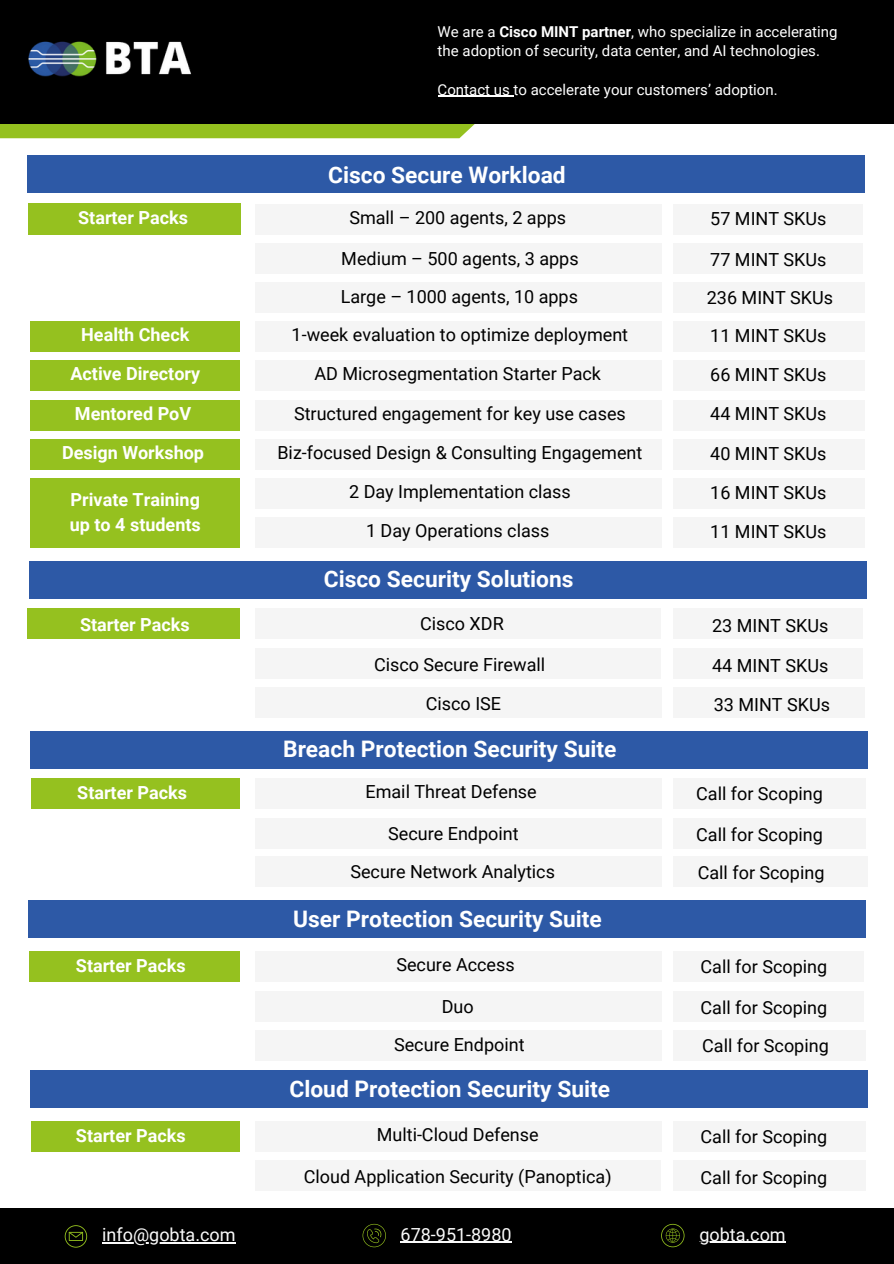
<style>
.page{position:relative;width:894px;height:1264px;background:#fff}
.page>*{position:absolute;margin:0;border:0;box-sizing:border-box;transform-origin:0 0}
.t1{font:700 22.8px "Roboto";color:#fff}
.t2{font:18px "Roboto";color:#000}
.t3{font:700 18px/24.8px "Roboto";color:#fff}
.t4{font:18px "Roboto";color:#fafafa}
.t5{font:15px/19.2px "Roboto";color:#fff}
.s1{font-weight:700}
</style>
<div class="page">
<div style="left:0;top:124px;width:475px;height:14px;background:#95c11f"></div>
<div style="left:0;top:0;width:893px;height:124px;background:#000"></div>
<div style="left:0;top:1208px;width:893px;height:55px;background:#000"></div>
<svg style="left:661px;top:1223px;width:23px;height:24px"></svg>
<svg style="left:362px;top:1223px;width:24px;height:24px"></svg>
<svg style="left:65px;top:1225px;width:22px;height:22px"></svg>
<hr style="left:699px;top:1241px;width:86px;height:1px;background:#fafafa">
<hr style="left:400px;top:1241px;width:111px;height:1px;background:#fafafa">
<hr style="left:102px;top:1242px;width:134px;height:1px;background:#fafafa">
<div style="left:27px;top:155px;width:837px;height:38px;background:#2d59a6"></div>
<div style="left:673px;top:204px;width:189px;height:30px;background:#f5f5f5"></div>
<div style="left:255px;top:204px;width:406px;height:30px;background:#f5f5f5"></div>
<div style="left:28px;top:204px;width:212px;height:30px;background:#95c11f"></div>
<div style="left:673px;top:243px;width:189px;height:30px;background:#f5f5f5"></div>
<div style="left:255px;top:243px;width:406px;height:30px;background:#f5f5f5"></div>
<div style="left:673px;top:282px;width:191px;height:30px;background:#f5f5f5"></div>
<div style="left:255px;top:282px;width:406px;height:30px;background:#f5f5f5"></div>
<div style="left:673px;top:322px;width:191px;height:30px;background:#f5f5f5"></div>
<div style="left:255px;top:322px;width:406px;height:30px;background:#f5f5f5"></div>
<div style="left:30px;top:322px;width:210px;height:30px;background:#95c11f"></div>
<div style="left:673px;top:361px;width:191px;height:30px;background:#f5f5f5"></div>
<div style="left:255px;top:361px;width:406px;height:30px;background:#f5f5f5"></div>
<div style="left:30px;top:361px;width:210px;height:30px;background:#95c11f"></div>
<div style="left:673px;top:400px;width:191px;height:30px;background:#f5f5f5"></div>
<div style="left:255px;top:400px;width:406px;height:30px;background:#f5f5f5"></div>
<div style="left:30px;top:400px;width:210px;height:30px;background:#95c11f"></div>
<div style="left:673px;top:439px;width:191px;height:30px;background:#f5f5f5"></div>
<div style="left:255px;top:439px;width:406px;height:30px;background:#f5f5f5"></div>
<div style="left:30px;top:439px;width:210px;height:30px;background:#95c11f"></div>
<div style="left:673px;top:478px;width:191px;height:30px;background:#f5f5f5"></div>
<div style="left:255px;top:478px;width:406px;height:30px;background:#f5f5f5"></div>
<div style="left:30px;top:478px;width:210px;height:69px;background:#95c11f"></div>
<div style="left:673px;top:517px;width:191px;height:30px;background:#f5f5f5"></div>
<div style="left:255px;top:517px;width:406px;height:30px;background:#f5f5f5"></div>
<div style="left:29px;top:561px;width:837px;height:37px;background:#2d59a6"></div>
<div style="left:673px;top:609px;width:189px;height:30px;background:#f5f5f5"></div>
<div style="left:255px;top:609px;width:405px;height:30px;background:#f5f5f5"></div>
<div style="left:28px;top:609px;width:212px;height:30px;background:#95c11f"></div>
<div style="left:673px;top:648px;width:189px;height:30px;background:#f5f5f5"></div>
<div style="left:255px;top:648px;width:405px;height:30px;background:#f5f5f5"></div>
<div style="left:673px;top:687px;width:191px;height:30px;background:#f5f5f5"></div>
<div style="left:255px;top:687px;width:406px;height:30px;background:#f5f5f5"></div>
<div style="left:30px;top:730px;width:837px;height:38px;background:#2d59a6"></div>
<div style="left:673px;top:778px;width:192px;height:30px;background:#f5f5f5"></div>
<div style="left:255px;top:778px;width:406px;height:30px;background:#f5f5f5"></div>
<div style="left:31px;top:778px;width:209px;height:30px;background:#95c11f"></div>
<div style="left:673px;top:818px;width:192px;height:30px;background:#f5f5f5"></div>
<div style="left:255px;top:818px;width:406px;height:30px;background:#f5f5f5"></div>
<div style="left:673px;top:857px;width:194px;height:30px;background:#f5f5f5"></div>
<div style="left:255px;top:857px;width:406px;height:30px;background:#f5f5f5"></div>
<div style="left:28px;top:900px;width:837px;height:38px;background:#2d59a6"></div>
<div style="left:673px;top:951px;width:190px;height:30px;background:#f5f5f5"></div>
<div style="left:255px;top:951px;width:406px;height:30px;background:#f5f5f5"></div>
<div style="left:29px;top:951px;width:211px;height:30px;background:#95c11f"></div>
<div style="left:673px;top:991px;width:190px;height:30px;background:#f5f5f5"></div>
<div style="left:255px;top:991px;width:406px;height:30px;background:#f5f5f5"></div>
<div style="left:673px;top:1030px;width:192px;height:30px;background:#f5f5f5"></div>
<div style="left:255px;top:1030px;width:406px;height:30px;background:#f5f5f5"></div>
<div style="left:30px;top:1070px;width:837px;height:37px;background:#2d59a6"></div>
<div style="left:673px;top:1121px;width:192px;height:30px;background:#f5f5f5"></div>
<div style="left:255px;top:1121px;width:406px;height:30px;background:#f5f5f5"></div>
<div style="left:31px;top:1121px;width:209px;height:30px;background:#95c11f"></div>
<div style="left:673px;top:1160px;width:192px;height:30px;background:#f5f5f5"></div>
<div style="left:255px;top:1160px;width:405px;height:30px;background:#f5f5f5"></div>
<img style="left:28px;top:41px;width:163px;height:36px">
<hr style="left:437px;top:96px;width:76px;height:1px;background:#fff">
<h1 class="t5" style="left:437px;top:22px;width:401px">We are a <span class="s1">Cisco MINT partner</span>, who specialize in accelerating the adoption of security, data center, and AI technologies.</h1>
<h2 class="t5" style="left:437px;top:80px;width:341px">Contact us to accelerate your customers’ adoption.</h2>
<h3 class="t3" style="left:78px;top:206px;width:111px">Starter Packs</h3>
<h2 class="t3" style="left:81px;top:323px;width:110px">Health Check</h2>
<h3 class="t3" style="left:70px;top:362px;width:131px">Active Directory</h3>
<h3 class="t3" style="left:75px;top:401px;width:118px">Mentored PoV</h3>
<h2 class="t3" style="left:62px;top:440px;width:143px">Design Workshop</h2>
<h3 class="t3" style="left:70px;top:487px;width:132px">Private Training up to 4 students</h3>
<h3 class="t1" style="left:328px;top:162px;width:239px">Cisco Secure Workload</h3>
<h3 class="t2" style="left:349px;top:207px;width:218px">Small – 200 agents, 2 apps</h3>
<h2 class="t2" style="left:341px;top:248px;width:239px">Medium – 500 agents, 3 apps</h2>
<h3 class="t2" style="left:340px;top:286px;width:239px">Large – 1000 agents, 10 apps</h3>
<h2 class="t2" style="left:291px;top:325px;width:338px">1-week evaluation to optimize deployment</h2>
<h3 class="t2" style="left:314px;top:364px;width:288px">AD Microsegmentation Starter Pack</h3>
<h3 class="t2" style="left:294px;top:403px;width:333px">Structured engagement for key use cases</h3>
<h2 class="t2" style="left:277px;top:442px;width:366px">Biz-focused Design &amp; Consulting Engagement</h2>
<h3 class="t2" style="left:349px;top:481px;width:223px">2 Day Implementation class</h3>
<h3 class="t2" style="left:366px;top:520px;width:185px">1 Day Operations class</h3>
<h3 class="t1" style="left:324px;top:565px;width:251px">Cisco Security Solutions</h3>
<h3 class="t3" style="left:80px;top:612px;width:111px">Starter Packs</h3>
<h3 class="t2" style="left:420px;top:613px;width:85px">Cisco XDR</h3>
<h1 class="t2" style="left:374px;top:654px;width:172px">Cisco Secure Firewall</h1>
<h2 class="t2" style="left:426px;top:693px;width:77px">Cisco ISE</h2>
<h3 class="t1" style="left:283px;top:735px;width:335px">Breach Protection Security Suite</h3>
<h3 class="t3" style="left:77px;top:780px;width:111px">Starter Packs</h3>
<h3 class="t2" style="left:365px;top:781px;width:173px">Email Threat Defense</h3>
<h3 class="t2" style="left:388px;top:823px;width:132px">Secure Endpoint</h3>
<h1 class="t2" style="left:350px;top:861px;width:206px">Secure Network Analytics</h1>
<h3 class="t1" style="left:293px;top:906px;width:310px">User Protection Security Suite</h3>
<h3 class="t3" style="left:76px;top:953px;width:111px">Starter Packs</h3>
<h3 class="t2" style="left:396px;top:954px;width:120px">Secure Access</h3>
<h3 class="t2" style="left:441px;top:995px;width:33px">Duo</h3>
<h3 class="t2" style="left:394px;top:1034px;width:132px">Secure Endpoint</h3>
<h3 class="t1" style="left:289px;top:1075px;width:322px">Cloud Protection Security Suite</h3>
<h3 class="t3" style="left:76px;top:1123px;width:111px">Starter Packs</h3>
<h3 class="t2" style="left:376px;top:1124px;width:163px">Multi-Cloud Defense</h3>
<h3 class="t2" style="left:303px;top:1165px;width:309px">Cloud Application Security (Panoptica)</h3>
<h3 class="t2" style="left:710px;top:209px;width:118px">57 MINT SKUs</h3>
<h3 class="t2" style="left:710px;top:249px;width:118px">77 MINT SKUs</h3>
<h3 class="t2" style="left:706px;top:287px;width:128px">236 MINT SKUs</h3>
<h3 class="t2" style="left:710px;top:325px;width:118px">11 MINT SKUs</h3>
<h3 class="t2" style="left:710px;top:364px;width:118px">66 MINT SKUs</h3>
<h1 class="t2" style="left:710px;top:404px;width:118px">44 MINT SKUs</h1>
<h2 class="t2" style="left:710px;top:443px;width:118px">40 MINT SKUs</h2>
<h3 class="t2" style="left:710px;top:482px;width:118px">16 MINT SKUs</h3>
<h3 class="t2" style="left:710px;top:521px;width:118px">11 MINT SKUs</h3>
<h3 class="t2" style="left:712px;top:615px;width:118px">23 MINT SKUs</h3>
<h3 class="t2" style="left:712px;top:655px;width:118px">44 MINT SKUs</h3>
<h3 class="t2" style="left:713px;top:694px;width:118px">33 MINT SKUs</h3>
<h2 class="t2" style="left:696px;top:783px;width:128px">Call for Scoping</h2>
<h3 class="t2" style="left:696px;top:824px;width:128px">Call for Scoping</h3>
<h3 class="t2" style="left:697px;top:862px;width:128px">Call for Scoping</h3>
<h1 class="t2" style="left:700px;top:956px;width:128px">Call for Scoping</h1>
<h2 class="t2" style="left:700px;top:996px;width:128px">Call for Scoping</h2>
<h3 class="t2" style="left:702px;top:1035px;width:128px">Call for Scoping</h3>
<p class="t2" style="left:700px;top:1126px;width:128px">Call for Scoping</p>
<h3 class="t2" style="left:700px;top:1166px;width:128px">Call for Scoping</h3>
<p class="t4" style="left:102px;top:1224px;width:135px">info@gobta.com</p>
<p class="t4" style="left:400px;top:1223px;width:112px">678-951-8980</p>
<p class="t4" style="left:699px;top:1223px;width:88px">gobta.com</p>
</div>
